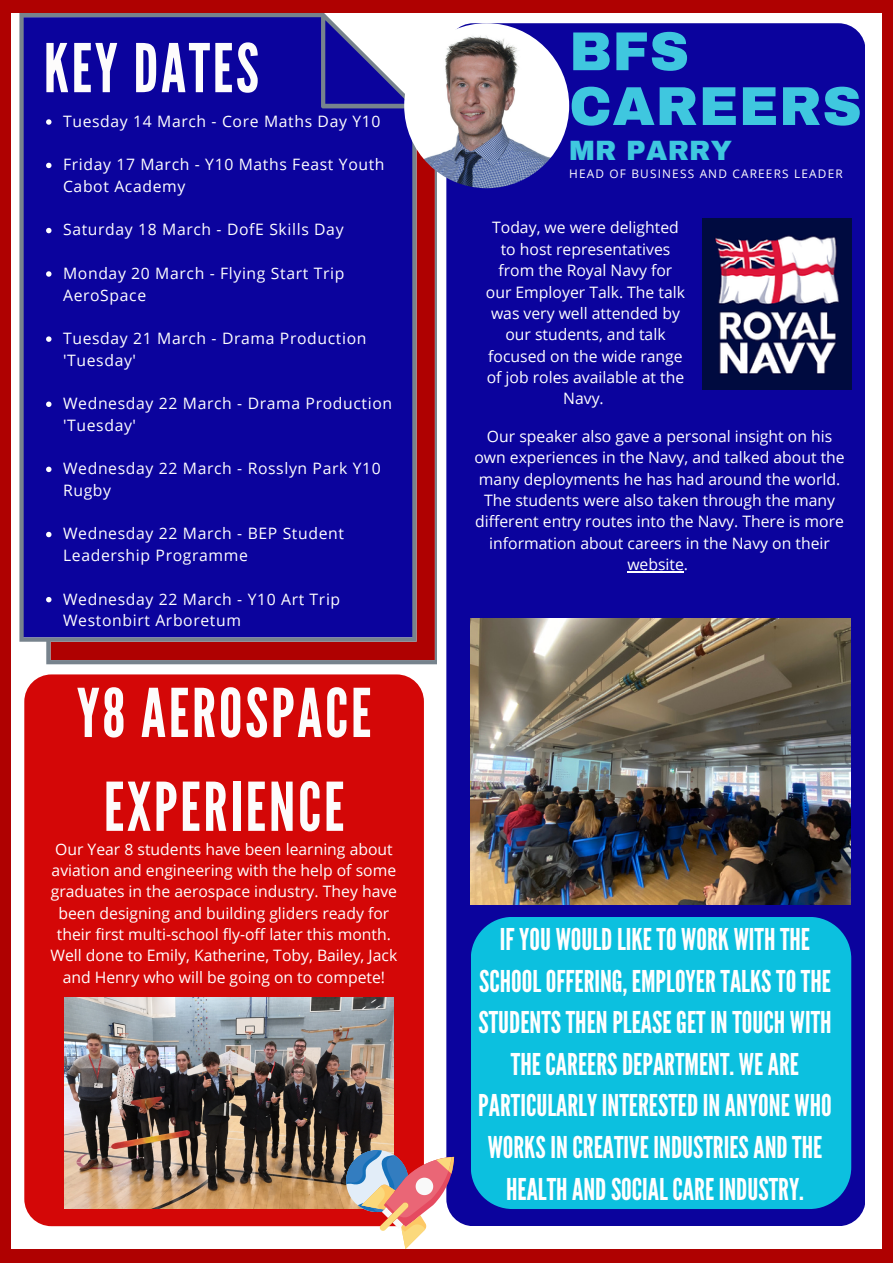
<style>
.page{position:relative;width:893px;height:1264px;background:#fff}
.page>*{position:absolute;margin:0;border:0;box-sizing:border-box;transform-origin:0 0}
.t1{font:67.05px/93.8px "League Gothic";letter-spacing:.04em;color:#fdfcfc;text-align:center}
.t2{font:900 54.75px/54.8px "Archivo";letter-spacing:.01em;color:#3fc7df}
.t3{font:30px/41.5px "League Gothic";color:#fff;text-align:center}
.t4{font:900 27.3px "Archivo";letter-spacing:.01em;color:#3fc7df}
.t5{font:15.75px/21.3px "Open Sans";color:#fff;text-align:center}
.t6{font:15.75px/21.8px "Open Sans";letter-spacing:.04em;color:#fff}
.t7{font:11.85px "Open Sans";letter-spacing:.1em;color:#fff}
</style>
<div class="page">
<div style="left:0;top:0;width:892px;height:1262px;background:#af0101"></div>
<div style="left:11px;top:13px;width:870px;height:1235px;background:#fff"></div>
<div style="left:446px;top:23px;width:419px;height:1202px;background:#0b039d;border-radius:27px"></div>
<svg style="left:19px;top:13px;width:418px;height:651px;background:#1e0d95"></svg>
<div style="left:24px;top:674px;width:400px;height:552px;background:#d40707;border-radius:27px"></div>
<img style="left:404px;top:23px;width:165px;height:165px;border-radius:50%">
<img style="left:64px;top:997px;width:330px;height:211px">
<svg style="left:346px;top:1150px;width:108px;height:98px"></svg>
<img style="left:702px;top:219px;width:149px;height:171px">
<img style="left:471px;top:619px;width:379px;height:285px">
<div style="left:471px;top:917px;width:380px;height:291px;background:#0cc0df"></div>
<svg style="left:46px;top:119px;width:5px;height:6px"></svg>
<svg style="left:46px;top:163px;width:5px;height:5px"></svg>
<svg style="left:46px;top:228px;width:5px;height:5px"></svg>
<svg style="left:46px;top:271px;width:5px;height:6px"></svg>
<svg style="left:46px;top:336px;width:5px;height:6px"></svg>
<svg style="left:46px;top:401px;width:5px;height:6px"></svg>
<svg style="left:46px;top:466px;width:5px;height:6px"></svg>
<svg style="left:46px;top:532px;width:5px;height:5px"></svg>
<svg style="left:46px;top:597px;width:5px;height:5px"></svg>
<hr style="left:627px;top:571px;width:57px;height:1px;background:#fff">
<h1 class="t1" style="left:44px;top:23px;width:217px">KEY DATES</h1>
<p class="t6" style="left:63px;top:110px;width:319px">Tuesday 14 March - Core Maths Day Y10</p>
<p class="t6" style="left:63px;top:153px;width:323px">Friday 17 March - Y10 Maths Feast Youth<br>Cabot Academy</p>
<p class="t6" style="left:63px;top:218px;width:282px">Saturday 18 March - DofE Skills Day</p>
<p class="t6" style="left:63px;top:262px;width:283px">Monday 20 March - Flying Start Trip<br>AeroSpace</p>
<p class="t6" style="left:63px;top:327px;width:305px">Tuesday 21 March - Drama Production 'Tuesday'</p>
<p class="t6" style="left:63px;top:392px;width:330px">Wednesday 22 March - Drama Production 'Tuesday'</p>
<p class="t6" style="left:63px;top:457px;width:319px">Wednesday 22 March - Rosslyn Park Y10<br>Rugby</p>
<p class="t6" style="left:63px;top:522px;width:282px">Wednesday 22 March - BEP Student<br>Leadership Programme</p>
<p class="t6" style="left:63px;top:587px;width:279px">Wednesday 22 March - Y10 Art Trip<br>Westonbirt Arboretum</p>
<h1 class="t1" style="left:77px;top:667px;width:296px">Y8 AEROSPACE<br>EXPERIENCE</h1>
<p class="t5" style="left:51px;top:837px;width:348px">Our Year 8 students have been learning about aviation and engineering with the help of some graduates in the aerospace industry. They have been designing and building gliders ready for their first multi-school fly-off later this month.<br>Well done to Emily, Katherine, Toby, Bailey, Jack and Henry who will be going on to compete!</p>
<h2 class="t2" style="left:569px;top:25px;width:294px">BFS<br>CAREERS</h2>
<h3 class="t4" style="left:569px;top:136px;width:164px">MR PARRY</h3>
<p class="t7" style="left:569px;top:166px;width:275px">HEAD OF BUSINESS AND CAREERS LEADER</p>
<p class="t5" style="left:486px;top:217px;width:201px">Today, we were delighted to host representatives from the Royal Navy for our Employer Talk. The talk was very well attended by our students, and talk focused on the wide range of job roles available at the<br>Navy.</p>
<p class="t5" style="left:474px;top:425px;width:372px">Our speaker also gave a personal insight on his own experiences in the Navy, and talked about the many deployments he has had around the world.<br>The students were also taken through the many different entry routes into the Navy. There is more information about careers in the Navy on their website.</p>
<p class="t3" style="left:478px;top:919px;width:355px">IFYOU WOULDLIKETO WORK WITHTHE SCHOOLOFFERING, EMPLOYERTALKSTOTHE STUDENTSTHENPLEASEGETINTOUCH WITH THECAREERSDEPARTMENT. WEARE PARTICULARLYINTERESTEDINANYONE WHO WORKSINCREATIVE INDUSTRIESANDTHE HEALTHANDSOCIALCARE INDUSTRY.</p>
</div>
